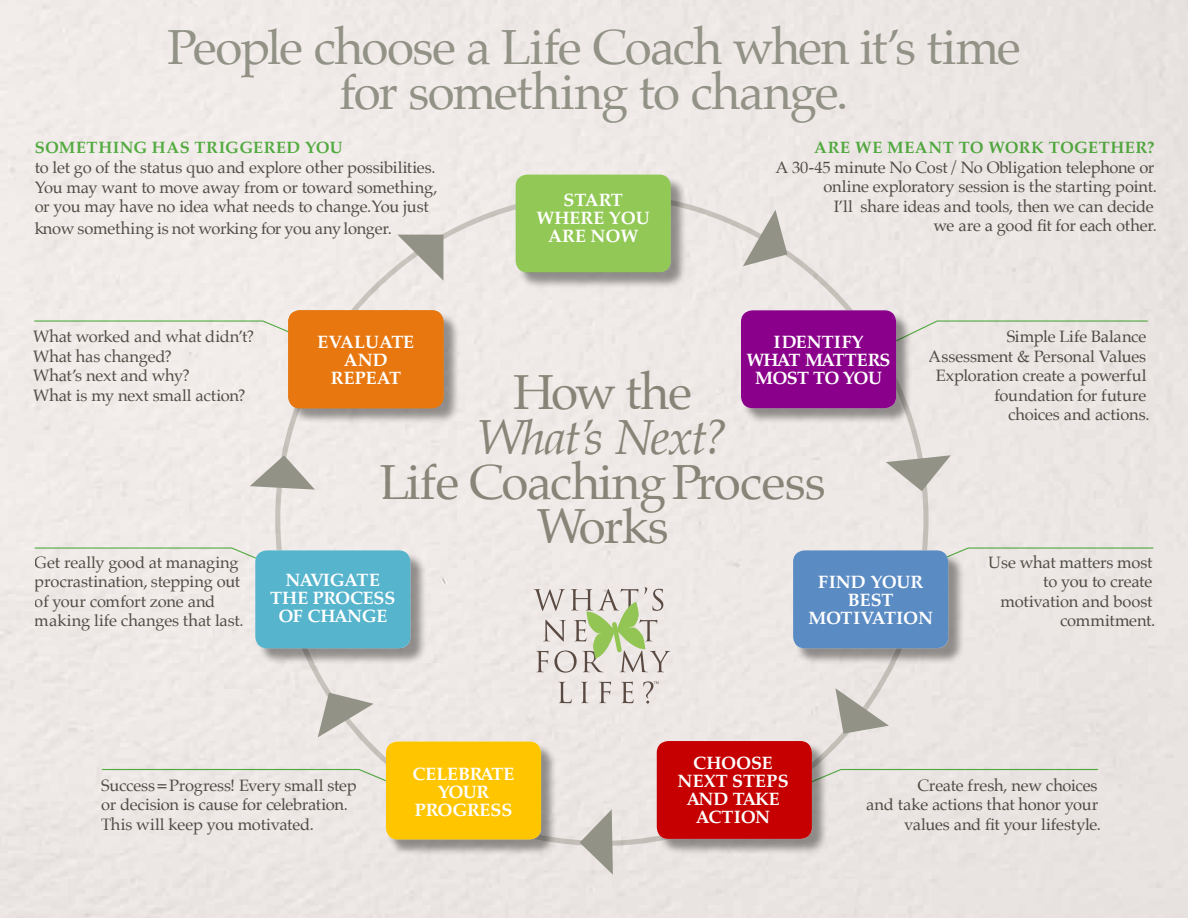
<style>
.page{position:relative;width:1188px;height:918px;background:#fff}
.page>*{position:absolute;margin:0;border:0;box-sizing:border-box;transform-origin:0 0}
.t1{font:49.35px/44.8px "Palatino";letter-spacing:-.035em;color:#929286;text-align:center}
.t2{font:italic 49.35px "Palatino";letter-spacing:-.04em;color:#929286}
.t3{font:700 18px/18px "Palatino";color:#fff;text-align:center}
.t4{font:700 18px/18px "Palatino";letter-spacing:-.02em;color:#fff;text-align:center}
.t5{font:700 18px/18px "Palatino";letter-spacing:-.03em;color:#fff;text-align:center}
.t6{font:16.5px/19.5px "Palatino";letter-spacing:-.015em;color:#55554d}
.t7{font:700 16.5px "Palatino";letter-spacing:.03em;color:#58b947}
.s1{font-weight:700}
</style>
<div class="page">
<svg style="left:33px;top:320px;width:255px;height:18px;background:#e7e8de"></svg>
<svg style="left:33px;top:547px;width:236px;height:18px;background:#e6e6dd"></svg>
<svg style="left:101px;top:768px;width:285px;height:18px;background:#e2e3da"></svg>
<svg style="left:913px;top:320px;width:236px;height:24px;background:#e3e2db"></svg>
<svg style="left:931px;top:547px;width:224px;height:18px;background:#e1e2d9"></svg>
<svg style="left:828px;top:768px;width:271px;height:18px;background:#e0e0d7"></svg>
<svg style="left:580px;top:809px;width:33px;height:66px;background:#bfbcb5"></svg>
<div style="left:517px;top:176px;width:170px;height:113px;background:#000;opacity:.4"></div>
<div style="left:516px;top:175px;width:155px;height:97px;background:#92c956;border-radius:12px"></div>
<svg style="left:558px;top:682px;width:14px;height:21px"></svg>
<svg style="left:581px;top:682px;width:7px;height:21px"></svg>
<svg style="left:599px;top:682px;width:12px;height:21px"></svg>
<svg style="left:621px;top:682px;width:13px;height:21px"></svg>
<svg style="left:533px;top:587px;width:137px;height:86px;background:#d1d2c0"></svg>
<svg style="left:643px;top:681px;width:16px;height:23px"></svg>
<div style="left:257px;top:552px;width:170px;height:113px;background:#000;opacity:.4"></div>
<div style="left:255px;top:550px;width:155px;height:98px;background:#56b4cc;border-radius:12px"></div>
<div style="left:388px;top:743px;width:170px;height:113px;background:#000;opacity:.4"></div>
<div style="left:386px;top:742px;width:155px;height:97px;background:#ffc600;border-radius:12px"></div>
<div style="left:290px;top:312px;width:170px;height:113px;background:#000;opacity:.4"></div>
<div style="left:288px;top:310px;width:155px;height:98px;background:#e7770e;border-radius:12px"></div>
<div style="left:795px;top:552px;width:170px;height:113px;background:#000;opacity:.4"></div>
<div style="left:793px;top:550px;width:155px;height:98px;background:#5a8bc3;border-radius:12px"></div>
<div style="left:658px;top:743px;width:170px;height:112px;background:#000;opacity:.4"></div>
<div style="left:657px;top:741px;width:155px;height:98px;background:#c60000;border-radius:12px"></div>
<svg style="left:397px;top:235px;width:46px;height:46px;background:#c0bdb5"></svg>
<svg style="left:250px;top:455px;width:65px;height:35px;background:#c3c0b9"></svg>
<svg style="left:318px;top:693px;width:56px;height:44px;background:#c3c1ba"></svg>
<svg style="left:835px;top:688px;width:54px;height:46px;background:#c2bfb8"></svg>
<svg style="left:886px;top:455px;width:65px;height:36px;background:#c2c0b8"></svg>
<svg style="left:743px;top:210px;width:44px;height:56px;background:#c4c1ba"></svg>
<div style="left:743px;top:312px;width:170px;height:113px;background:#000;opacity:.4"></div>
<div style="left:741px;top:310px;width:155px;height:98px;background:#8a008a;border-radius:12px"></div>
<h1 class="t1" style="left:167px;top:25px;width:855px">People choose a Life Coach when it’s time for something to change.</h1>
<p class="t7" style="left:35px;top:134px;width:309px">SOMETHING HAS TRIGGERED YOU</p>
<p class="t6" style="left:35px;top:158px;width:404px">to let go of the status quo and explore other possibilities.<br>You may want to move away from or toward something, or you may have no idea what needs to change. You just</p>
<p class="t6" style="left:35px;top:218px;width:359px">know something is not working for you any longer.</p>
<p class="t7" style="left:814px;top:134px;width:342px">ARE WE MEANT TO WORK TOGETHER?</p>
<p class="t6" style="left:776px;top:157px;width:383px;text-align:right">A 30-45 minute No Cost / No Obligation telephone or online exploratory session is the starting point.<br>I’ll share ideas and tools, then we can decide<br>we are a good fit for each other.</p>
<p class="t3" style="left:537px;top:191px;width:115px">START<br>WHERE YOU<br>ARE NOW</p>
<p class="t6" style="left:33px;top:327px;width:222px">What worked and what didn’t?<br>What has changed?<br>What’s next and why?<br>What is my next small action?</p>
<p class="t6" style="left:929px;top:327px;width:222px;text-align:right">Simple Life Balance<br>Assessment &amp; Personal Values<br>Exploration create a powerful foundation for future<br>choices and actions.</p>
<p class="t5" style="left:747px;top:333px;width:146px">IDENTIFY<br>WHAT MATTERS<br>MOST TO YOU</p>
<p class="t3" style="left:318px;top:333px;width:98px">EVALUATE<br>AND<br>REPEAT</p>
<h1 class="t1" style="left:513px;top:369px;width:180px">How the</h1>
<h1 class="t2" style="left:477px;top:395px;width:252px">What’s Next?</h1>
<h1 class="t1" style="left:380px;top:459px;width:448px">Life Coaching Process<br>Works</h1>
<p class="t4" style="left:270px;top:570px;width:127px">NAVIGATE<br>THE PROCESS<br>OF CHANGE</p>
<p class="t6" style="left:35px;top:552px;width:210px">Get really good at managing procrastination, stepping out of your comfort zone and making life changes that last.</p>
<p class="t6" style="left:989px;top:552px;width:168px;text-align:right">Use what matters most to you to create motivation and boost commitment.</p>
<p class="t3" style="left:808px;top:572px;width:126px">FIND YOUR<br>BEST<br>MOTIVATION</p>
<p class="t3" style="left:677px;top:753px;width:113px">CHOOSE<br>NEXT STEPS<br>AND TAKE<br>ACTION</p>
<p class="t4" style="left:413px;top:764px;width:103px">CELEBRATE<br>YOUR<br>PROGRESS</p>
<p class="t6" style="left:101px;top:775px;width:257px">Success <span class="s1">=</span> Progress! Every small step or decision is cause for celebration.<br>This will keep you motivated.</p>
<p class="t6" style="left:866px;top:775px;width:236px;text-align:right">Create fresh, new choices<br>and take actions that honor your values and fit your lifestyle.</p>
</div>
